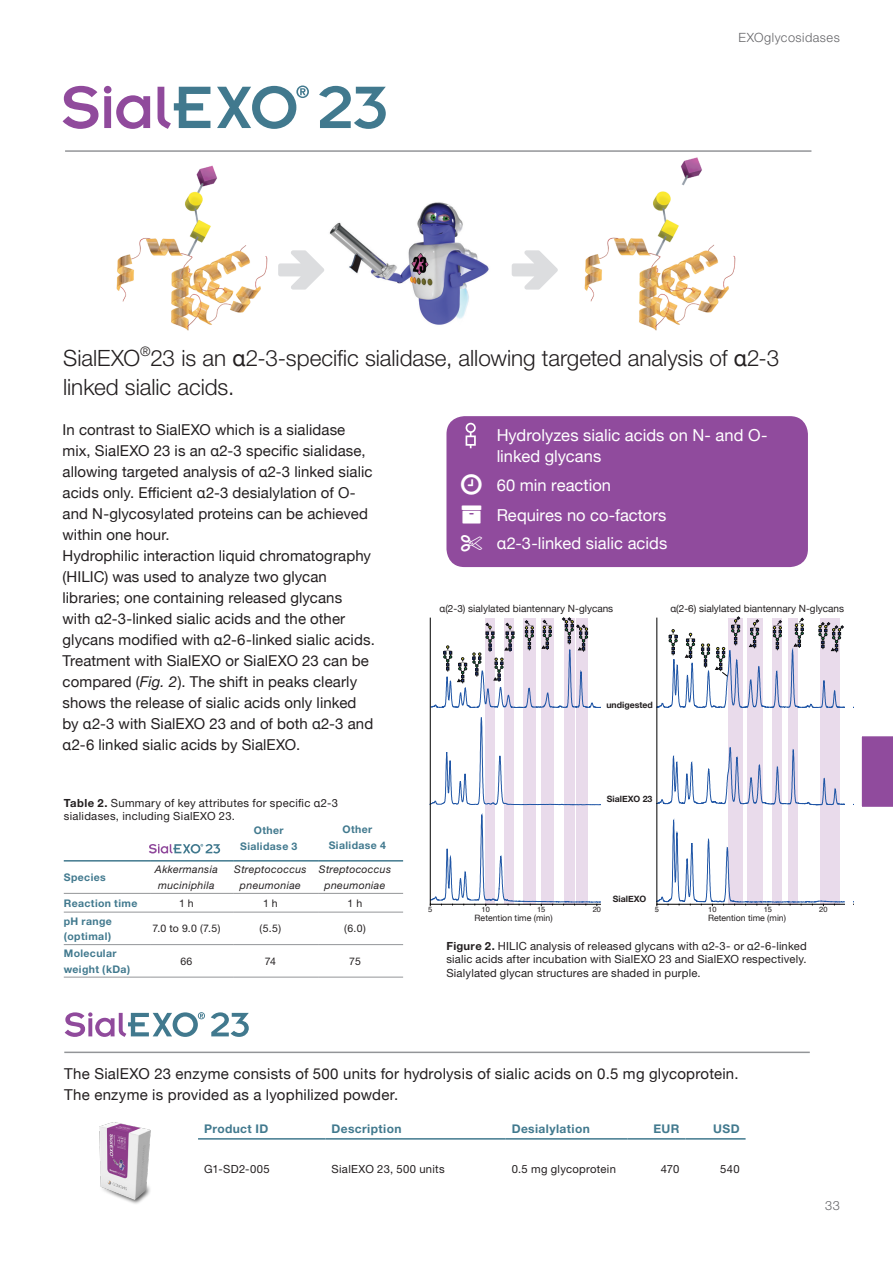
<style>
.page{position:relative;width:893px;height:1263px;background:#fff}
.page>*{position:absolute;margin:0;border:0;box-sizing:border-box;transform-origin:0 0}
.Brödtext{font:300 22.5px/28.5px "Helvetica Neue";letter-spacing:-.005em;color:#231f20}
.BRÖDTEXT{font:16.5px/21px "Helvetica Neue";color:#fff}
.BRÖDTEXT-2{font:15px/21px "Helvetica Neue";letter-spacing:.005em;color:#231f20}
.Brödtext-2{font:300 13.05px "Helvetica Neue";color:#231f20}
.t1{font:300 12.75px "Helvetica Neue";letter-spacing:.04em;color:#636366}
.table_th{font:700 12px "Helvetica Neue";letter-spacing:.03em;color:#41798e}
.BRÖDTEXT-3{font:11.25px/13.5px "Helvetica Neue";letter-spacing:.015em;color:#231f20;text-align:justify}
.img{font:11.25px/13.5px "Helvetica Neue";letter-spacing:.025em;color:#231f20}
.table_td{font:11.25px "Helvetica Neue";letter-spacing:.025em;color:#231f20}
.table_th-2{font:700 10.5px/15.8px "Helvetica Neue";letter-spacing:.035em;color:#41798e}
.table_th-3{font:italic 10.5px "Helvetica Neue";letter-spacing:.03em;color:#231f20}
.table_td-2{font:10.5px "Helvetica Neue";letter-spacing:.005em;color:#231f20}
.t2{font:10.05px "Helvetica Neue";color:#231f20}
.t3{font:8.7px "Helvetica Neue";color:#231f20}
.t4{font:700 8.7px "Helvetica Neue";color:#231f20}
.t5{font:7.5px "Helvetica";color:#231f20}
.s1{font-weight:400}
.s2{font-style:italic}
.s3{font-weight:700}
.s4{font-style:inherit}
</style>
<div class="page">
<div style="left:861px;top:736px;width:32px;height:71px;background:#904b9d"></div>
<hr style="left:65px;top:150px;width:746px;height:2px;background:#939598">
<svg style="left:63px;top:86px;width:35px;height:43px"></svg>
<svg style="left:104px;top:86px;width:46px;height:43px"></svg>
<svg style="left:158px;top:87px;width:52px;height:42px"></svg>
<svg style="left:217px;top:86px;width:92px;height:43px"></svg>
<svg style="left:319px;top:86px;width:67px;height:42px"></svg>
<img style="left:69px;top:150px;width:249px;height:181px">
<img style="left:584px;top:191px;width:152px;height:140px">
<img style="left:668px;top:150px;width:46px;height:36px">
<svg style="left:512px;top:250px;width:46px;height:40px"></svg>
<svg style="left:278px;top:250px;width:40px;height:40px"></svg>
<img style="left:318px;top:128px;width:185px;height:197px">
<div style="left:446px;top:416px;width:362px;height:151px;background:#904b9d;border-radius:18px"></div>
<svg style="left:466px;top:423px;width:10px;height:25px"></svg>
<hr style="left:64px;top:1051px;width:746px;height:2px;background:#939598">
<hr style="left:198px;top:1138px;width:128px;height:1px;background:#41798e">
<hr style="left:326px;top:1138px;width:180px;height:1px;background:#41798e">
<hr style="left:506px;top:1138px;width:122px;height:1px;background:#41798e">
<hr style="left:628px;top:1138px;width:57px;height:1px;background:#41798e">
<hr style="left:685px;top:1138px;width:61px;height:1px;background:#41798e">
<svg style="left:65px;top:1012px;width:140px;height:25px"></svg>
<svg style="left:211px;top:1012px;width:38px;height:25px"></svg>
<svg style="left:430px;top:617px;width:171px;height:196px"></svg>
<svg style="left:429px;top:717px;width:172px;height:88px"></svg>
<svg style="left:430px;top:813px;width:405px;height:93px"></svg>
<svg style="left:656px;top:708px;width:189px;height:197px"></svg>
<svg style="left:431px;top:616px;width:414px;height:92px"></svg>
<hr style="left:64px;top:893px;width:87px;height:1px;background:#939598">
<hr style="left:151px;top:893px;width:83px;height:1px;background:#939598">
<hr style="left:234px;top:893px;width:85px;height:1px;background:#939598">
<hr style="left:319px;top:893px;width:84px;height:1px;background:#939598">
<hr style="left:64px;top:912px;width:87px;height:1px;background:#939598">
<hr style="left:151px;top:912px;width:83px;height:1px;background:#939598">
<hr style="left:234px;top:912px;width:85px;height:1px;background:#939598">
<hr style="left:319px;top:912px;width:84px;height:1px;background:#939598">
<hr style="left:64px;top:944px;width:87px;height:1px;background:#939598">
<hr style="left:151px;top:944px;width:83px;height:1px;background:#939598">
<hr style="left:234px;top:944px;width:85px;height:1px;background:#939598">
<hr style="left:319px;top:944px;width:84px;height:1px;background:#939598">
<hr style="left:64px;top:977px;width:87px;height:1px;background:#939598">
<hr style="left:151px;top:977px;width:83px;height:1px;background:#939598">
<hr style="left:234px;top:977px;width:85px;height:1px;background:#939598">
<hr style="left:319px;top:977px;width:84px;height:1px;background:#939598">
<hr style="left:64px;top:860px;width:87px;height:1px;background:#41798e">
<hr style="left:151px;top:860px;width:83px;height:1px;background:#41798e">
<hr style="left:234px;top:860px;width:85px;height:1px;background:#41798e">
<hr style="left:319px;top:860px;width:84px;height:1px;background:#41798e">
<svg style="left:149px;top:844px;width:71px;height:9px"></svg>
<img style="left:99px;top:1122px;width:52px;height:82px">
<p class="t1" style="left:738px;top:30px;width:103px">EXOglycosidases</p>
<p class="Brödtext" style="left:63px;top:344px;width:78px">SialEXO</p>
<p class="Brödtext-2" style="left:140px;top:343px;width:12px">®</p>
<p class="Brödtext" style="left:63px;top:344px;width:717px;text-indent:87px">23 is an <span class="s1">α</span>2-3-specific sialidase, allowing targeted analysis of <span class="s1">α</span>2-3 linked sialic acids.</p>
<p class="BRÖDTEXT-2" style="left:63px;top:420px;width:311px">In contrast to SialEXO which is a sialidase mix, SialEXO 23 is an α2-3 specific sialidase, allowing targeted analysis of α2-3 linked sialic acids only. Efficient α2-3 desialylation of O&shy;and N-glycosylated proteins can be achieved within one hour.</p>
<p class="BRÖDTEXT-2" style="left:63px;top:546px;width:314px">Hydrophilic interaction liquid chromatography (HILIC) was used to analyze two glycan libraries; one containing released glycans<br>with α2-3-linked sialic acids and the other glycans modified with α2-6-linked sialic acids.<br>Treatment with SialEXO or SialEXO 23 can be compared (<span class="s2">Fig. 2</span>). The shift in peaks clearly shows the release of sialic acids only linked by α2-3 with SialEXO 23 and of both α2-3 and α2-6 linked sialic acids by SialEXO.</p>
<p class="BRÖDTEXT" style="left:497px;top:425px;width:272px">Hydrolyzes sialic acids on N- and O&shy;linked glycans</p>
<p class="BRÖDTEXT" style="left:497px;top:476px;width:116px">60 min reaction</p>
<p class="BRÖDTEXT" style="left:497px;top:505px;width:171px">Requires no co-factors</p>
<p class="BRÖDTEXT" style="left:497px;top:533px;width:172px">α2-3-linked sialic acids</p>
<p class="t2" style="left:439px;top:601px;width:175px">α(2-3) sialylated biantennary N-glycans</p>
<p class="t2" style="left:670px;top:601px;width:175px">α(2-6) sialylated biantennary N-glycans</p>
<p class="t4" style="left:606px;top:697px;width:48px">undigested</p>
<p class="img" style="left:64px;top:796px;width:276px"><span class="s3">Table 2.</span> Summary of key attributes for specific <span class="s4">α</span>2-3 sialidases, including SialEXO 23.</p>
<p class="table_th-2" style="left:64px;top:869px;width:44px">Species</p>
<p class="table_th-3" style="left:155px;top:863px;width:64px">Akkermansia</p>
<p class="table_th-3" style="left:158px;top:879px;width:58px">muciniphila</p>
<p class="table_th-2" style="left:254px;top:822px;width:31px">Other</p>
<p class="table_th-2" style="left:240px;top:838px;width:59px">Sialidase 3</p>
<p class="table_th-3" style="left:234px;top:863px;width:74px">Streptococcus</p>
<p class="table_th-3" style="left:240px;top:879px;width:62px">pneumoniae</p>
<p class="table_th-2" style="left:342px;top:821px;width:31px">Other</p>
<p class="table_th-2" style="left:329px;top:837px;width:59px">Sialidase 4</p>
<p class="table_th-3" style="left:319px;top:863px;width:74px">Streptococcus</p>
<p class="table_th-3" style="left:325px;top:879px;width:62px">pneumoniae</p>
<p class="table_th-2" style="left:64px;top:895px;width:75px">Reaction time</p>
<p class="table_td-2" style="left:179px;top:897px;width:16px">1 h</p>
<p class="table_td-2" style="left:263px;top:897px;width:16px">1 h</p>
<p class="table_td-2" style="left:348px;top:897px;width:16px">1 h</p>
<p class="table_th-2" style="left:64px;top:913px;width:50px">pH range</p>
<p class="table_th-2" style="left:64px;top:928px;width:49px">(optimal)</p>
<p class="table_td-2" style="left:152px;top:922px;width:70px">7.0 to 9.0 (7.5)</p>
<p class="table_td-2" style="left:259px;top:922px;width:23px">(5.5)</p>
<p class="table_td-2" style="left:344px;top:922px;width:23px">(6.0)</p>
<p class="table_th-2" style="left:64px;top:945px;width:68px">Molecular weight (kDa)</p>
<p class="table_td-2" style="left:180px;top:955px;width:14px">66</p>
<p class="table_td-2" style="left:265px;top:955px;width:13px">74</p>
<p class="table_td-2" style="left:349px;top:955px;width:13px">75</p>
<p class="t4" style="left:607px;top:792px;width:47px">SialEXO 23</p>
<p class="t4" style="left:613px;top:891px;width:35px">SialEXO</p>
<p class="t5" style="left:428px;top:904px;width:6px">5</p>
<p class="t5" style="left:482px;top:904px;width:10px">10</p>
<p class="t5" style="left:537px;top:904px;width:10px">15</p>
<p class="t5" style="left:593px;top:904px;width:10px">20</p>
<p class="t5" style="left:648px;top:904px;width:10px">25</p>
<p class="t3" style="left:475px;top:912px;width:79px">Retention time (min)</p>
<p class="t5" style="left:655px;top:904px;width:6px">5</p>
<p class="t5" style="left:708px;top:904px;width:10px">10</p>
<p class="t5" style="left:764px;top:904px;width:10px">15</p>
<p class="t5" style="left:819px;top:904px;width:10px">20</p>
<p class="t3" style="left:708px;top:912px;width:79px">Retention time (min)</p>
<p class="BRÖDTEXT-3" style="left:446px;top:939px;width:362px"><span class="s3">Figure 2.</span> HILIC analysis of released glycans with <span class="s4">α</span>2-3- or <span class="s4">α</span>2-6-linked sialic acids after incubation with SialEXO 23 and SialEXO respectively.<br>Sialylated glycan structures are shaded in purple.</p>
<p class="BRÖDTEXT-2" style="left:64px;top:1064px;width:676px">The SialEXO 23 enzyme consists of 500 units for hydrolysis of sialic acids on 0.5 mg glycoprotein.<br>The enzyme is provided as a lyophilized powder.</p>
<p class="table_th" style="left:204px;top:1121px;width:66px">Product ID</p>
<p class="table_th" style="left:332px;top:1121px;width:71px">Description</p>
<p class="table_th" style="left:512px;top:1121px;width:80px">Desialylation</p>
<p class="table_th" style="left:653px;top:1121px;width:28px">EUR</p>
<p class="table_th" style="left:713px;top:1121px;width:28px">USD</p>
<p class="table_td" style="left:204px;top:1162px;width:67px">G1-SD2-005</p>
<p class="table_td" style="left:332px;top:1162px;width:115px">SialEXO 23, 500 units</p>
<p class="table_td" style="left:512px;top:1162px;width:106px">0.5 mg glycoprotein</p>
<p class="table_td" style="left:661px;top:1162px;width:20px">470</p>
<p class="table_td" style="left:720px;top:1162px;width:21px">540</p>
<p class="t1" style="left:825px;top:1197px;width:16px">33</p>
</div>
